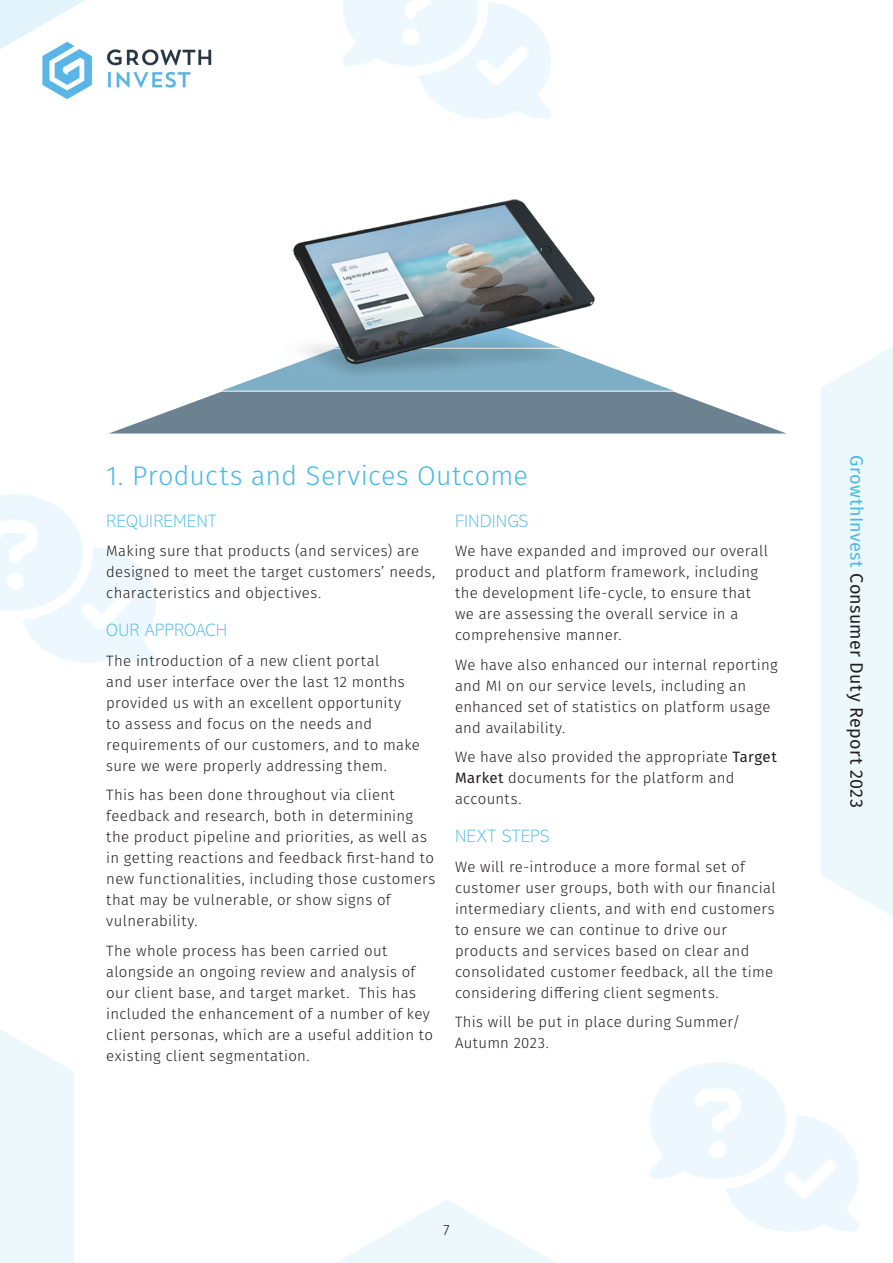
<style>
.page{position:relative;width:893px;height:1263px;background:#fff}
.page>*{position:absolute;margin:0;border:0;box-sizing:border-box;transform-origin:0 0}
.Section_Header{font:300 27px "Fira Sans";letter-spacing:.01em;color:#49b8e7}
.Pre-Section_SubHeader_Blue_CAPS{font:200 18px "Abadi MT Std";letter-spacing:.01em;color:#49b8e7}
.t1{font:18px "Fira Sans";letter-spacing:.015em;color:#231f20}
.Short_Guide_Paragraph_-_Para{font:300 15px/21px "Fira Sans";letter-spacing:.025em;color:#231f20}
.s1{font-weight:400}
.s2{color:#49b8e7}
</style>
<div class="page">
<svg style="left:821px;top:347px;width:72px;height:569px;background:#eef8fc"></svg>
<img style="left:170px;top:49px;width:42px;height:39px">
<svg style="left:0;top:0;width:170px;height:100px"></svg>
<svg style="left:0;top:1029px;width:74px;height:234px;background:#eef8fc"></svg>
<svg style="left:337px;top:1199px;width:219px;height:64px"></svg>
<svg style="left:110px;top:366px;width:675px;height:67px"></svg>
<img style="left:283px;top:199px;width:326px;height:183px">
<p class="Section_Header" style="left:106px;top:456px;width:423px">1. Products and Services Outcome</p>
<p class="Pre-Section_SubHeader_Blue_CAPS" style="left:106px;top:511px;width:112px">REQUIREMENT</p>
<p class="Short_Guide_Paragraph_-_Para" style="left:106px;top:540px;width:330px">Making sure that products (and services) are designed to meet the target customers’ needs, characteristics and objectives.</p>
<p class="Pre-Section_SubHeader_Blue_CAPS" style="left:106px;top:621px;width:122px">OUR APPROACH</p>
<p class="Short_Guide_Paragraph_-_Para" style="left:106px;top:650px;width:315px">The introduction of a new client portal<br>and user interface over the last 12 months provided us with an excellent opportunity<br>to assess and focus on the needs and requirements of our customers, and to make sure we were properly addressing them.</p>
<p class="Short_Guide_Paragraph_-_Para" style="left:106px;top:784px;width:330px">This has been done throughout via client feedback and research, both in determining the product pipeline and priorities, as well as in getting reactions and feedback first-hand to new functionalities, including those customers that may be vulnerable, or show signs of vulnerability.</p>
<p class="Short_Guide_Paragraph_-_Para" style="left:106px;top:940px;width:328px">The whole process has been carried out alongside an ongoing review and analysis of our client base, and target market. This has included the enhancement of a number of key client personas, which are a useful addition to existing client segmentation.</p>
<p class="Pre-Section_SubHeader_Blue_CAPS" style="left:455px;top:511px;width:75px">FINDINGS</p>
<p class="Short_Guide_Paragraph_-_Para" style="left:455px;top:540px;width:315px">We have expanded and improved our overall product and platform framework, including the development life-cycle, to ensure that we are assessing the overall service in a comprehensive manner.</p>
<p class="Short_Guide_Paragraph_-_Para" style="left:455px;top:654px;width:324px">We have also enhanced our internal reporting and MI on our service levels, including an enhanced set of statistics on platform usage and availability.</p>
<p class="Short_Guide_Paragraph_-_Para" style="left:455px;top:746px;width:323px">We have also provided the appropriate <span class="s1">Target<br>Market</span> documents for the platform and accounts.</p>
<p class="Pre-Section_SubHeader_Blue_CAPS" style="left:455px;top:827px;width:96px">NEXT STEPS</p>
<p class="Short_Guide_Paragraph_-_Para" style="left:455px;top:856px;width:322px">We will re-introduce a more formal set of customer user groups, both with our financial intermediary clients, and with end customers to ensure we can continue to drive our products and services based on clear and consolidated customer feedback, all the time considering differing client segments.</p>
<p class="Short_Guide_Paragraph_-_Para" style="left:455px;top:1011px;width:287px">This will be put in place during Summer/<br>Autumn 2023.</p>
<p class="Short_Guide_Paragraph_-_Para" style="left:443px;top:1219px;width:8px">7</p>
<p class="t1" style="left:870px;top:455px;width:354px;rotate:90deg"><span class="s2">GrowthInvest</span> Consumer Duty Report 2023</p>
</div>
